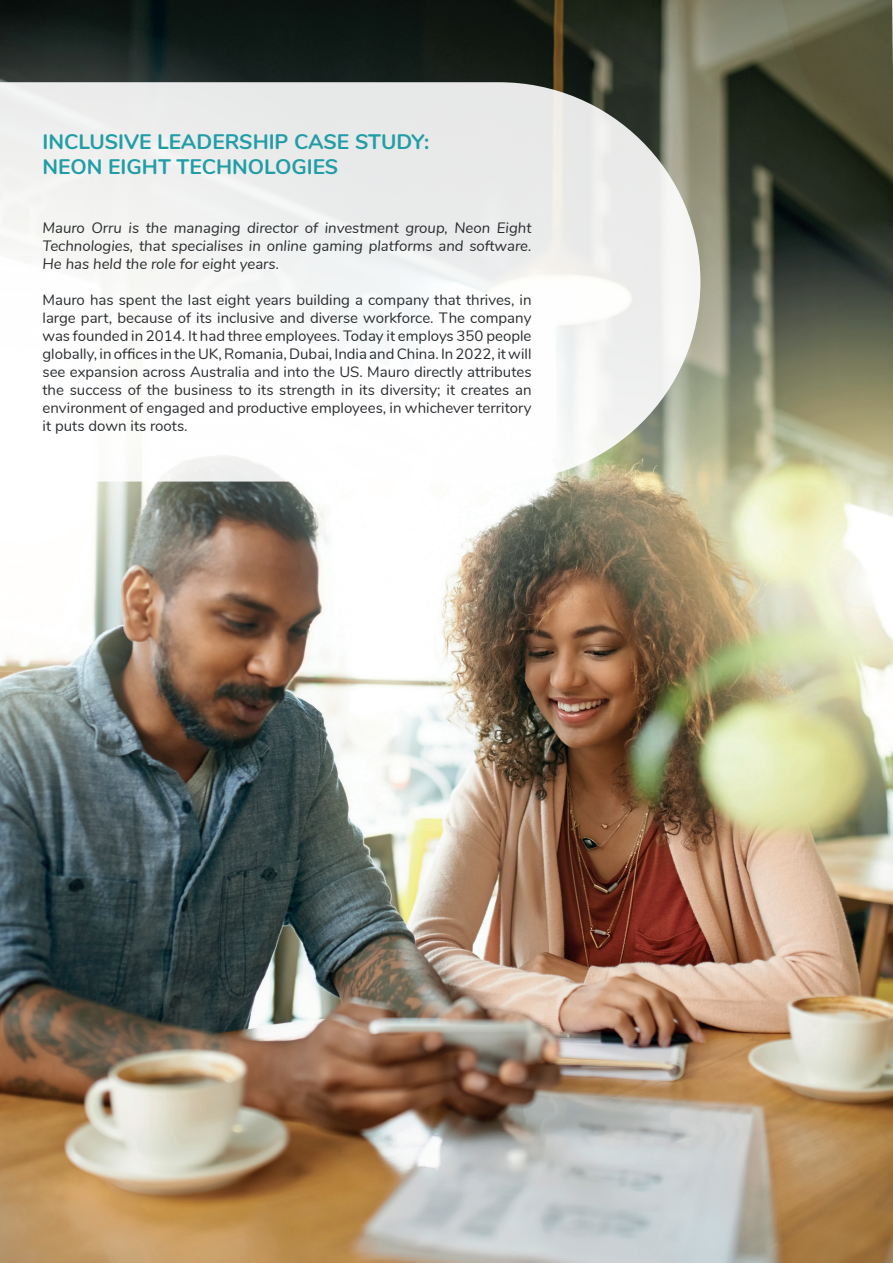
<style>
.page{position:relative;width:893px;height:1263px;background:#fff}
.page>*{position:absolute;margin:0;border:0;box-sizing:border-box;transform-origin:0 0}
.t1{font:700 21px/25.2px "Nunito";color:#209da6}
.t2{font:15px/18px "Nunito";color:#2a2d30;text-align:justify}
.t3{font:italic 15px/18px "Nunito";color:#2a2d30;text-align:justify}
</style>
<div class="page">
<img style="left:0;top:0;width:893px;height:1263px">
<svg style="left:0;top:82px;width:700px;height:399px"></svg>
<svg style="left:776px;top:0;width:117px;height:304px;background:#3d402f"></svg>
<h1 class="t1" style="left:43px;top:128px;width:388px">INCLUSIVE LEADERSHIP CASE STUDY:<br>NEON EIGHT TECHNOLOGIES</h1>
<p class="t3" style="left:43px;top:218px;width:490px">Mauro Orru is the managing director of investment group, Neon Eight Technologies, that specialises in online gaming platforms and software.<br>He has held the role for eight years.</p>
<p class="t2" style="left:43px;top:290px;width:491px">Mauro has spent the last eight years building a company that thrives, in large part, because of its inclusive and diverse workforce. The company was founded in 2014. It had three employees. Today it employs 350 people globally, in offices in the UK, Romania, Dubai, India and China. In 2022, it will see expansion across Australia and into the US. Mauro directly attributes the success of the business to its strength in its diversity; it creates an environment of engaged and productive employees, in whichever territory it puts down its roots.</p>
</div>
